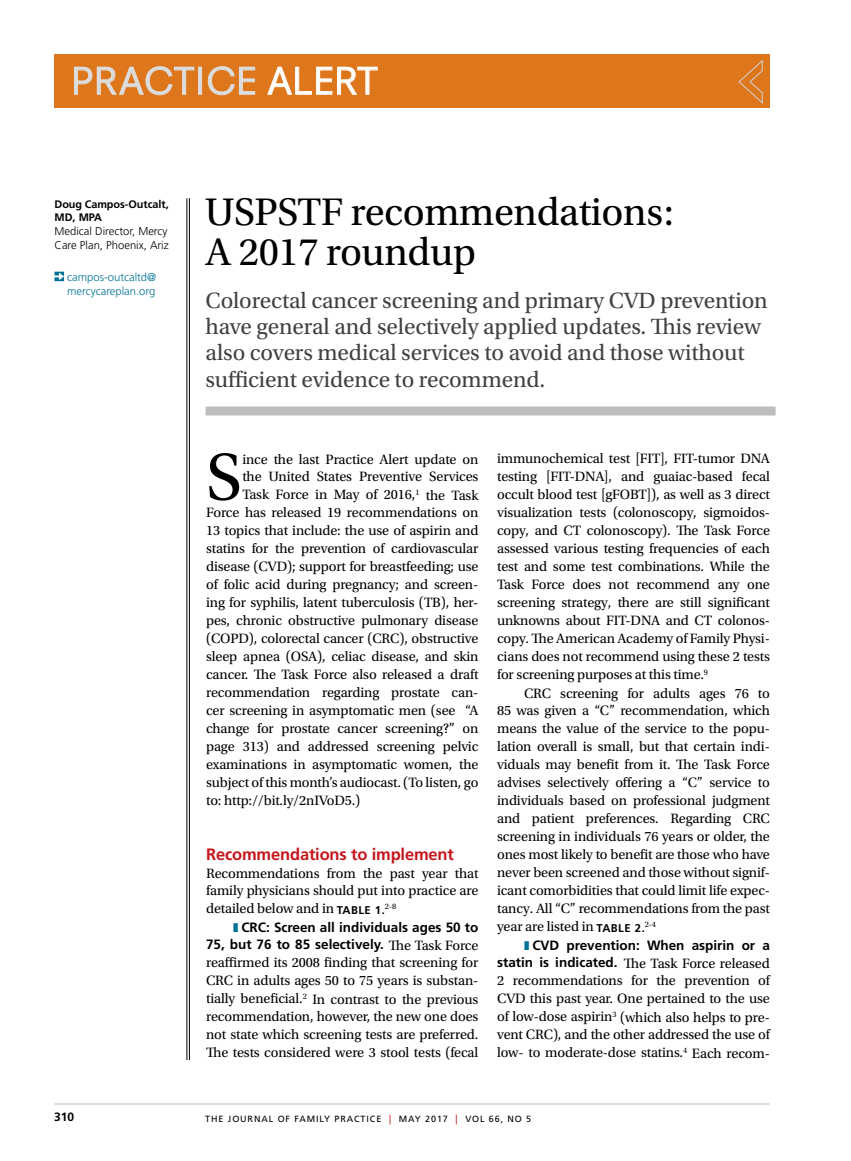
<style>
.page{position:relative;width:851px;height:1161px;background:#fff}
.page>*{position:absolute;margin:0;border:0;box-sizing:border-box;transform-origin:0 0}
.t1{font:69.45px "Utopia Std";color:#000}
.t2{font:40.5px/40.5px "Utopia Std";letter-spacing:-.01em;color:#000}
.t3{font:36px "Neuzeit SLT Std";letter-spacing:.025em;color:#dcddde}
.t4{font:23.25px/26.2px "Utopia Std";letter-spacing:-.005em;color:#414042}
.t5{font:700 16.5px "Frutiger LT Std";letter-spacing:-.01em;color:#c4161c}
.t6{font:14.25px/18px "Utopia Std";letter-spacing:-.01em;color:#000;text-align:justify}
.t7{font:700 13.5px/18px "Frutiger LT Std";color:#000;text-align:right}
.t8{font:700 12px "Frutiger LT Std";color:#000}
.t9{font:300 11.25px/13.5px "Frutiger LT Std";color:#000}
.t10{font:300 11.25px/13.5px "Frutiger LT Std";color:#007296}
.t11{font:700 10.8px/13.5px "Frutiger LT Std";color:#000}
.t12{font:9px "Frutiger LT Std";letter-spacing:.1em;color:#000}
.s1{color:#fff}
.s2{font-family:"Frutiger LT Std";font-weight:700;font-size:11.25px}
.s3{font-family:"Utopia Std";font-weight:400;font-size:14.25px}
.s4{font-family:"Frutiger LT Std";font-weight:700;font-size:13.5px}
.s5{font-size:9.9px;color:#c4161c}
</style>
<div class="page">
<div style="left:54px;top:54px;width:716px;height:54px;background:#de761c"></div>
<svg style="left:738px;top:60px;width:25px;height:44px"></svg>
<hr style="left:54px;top:1104px;width:716px;height:1px;background:#bcbec0">
<hr style="left:189px;top:198px;width:1px;height:862px;background:#000">
<hr style="left:187px;top:198px;width:1px;height:862px;background:#000">
<svg style="left:54px;top:272px;width:10px;height:9px"></svg>
<div style="left:205px;top:407px;width:570px;height:9px;background:#bcbec0"></div>
<svg style="left:74px;top:66px;width:120px;height:29px"></svg>
<div style="left:198px;top:67px;width:4px;height:27px;border:1px solid #dcddde"></div>
<svg style="left:208px;top:66px;width:47px;height:29px"></svg>
<svg style="left:267px;top:67px;width:110px;height:28px"></svg>
<h3 class="t3" style="left:71px;top:59px;width:307px">PRACTICE <span class="s1">ALERT</span></h3>
<p class="t11" style="left:54px;top:197px;width:116px">Doug Campos-Outcalt,<br>MD, MPA</p>
<p class="t9" style="left:54px;top:225px;width:116px">Medical Director, Mercy<br>Care Plan, Phoenix, Ariz</p>
<p class="t10" style="left:67px;top:271px;width:90px">campos-outcaltd@ mercycareplan.org</p>
<h2 class="t2" style="left:205px;top:192px;width:470px">USPSTF recommendations:<br>A 2017 roundup</h2>
<h3 class="t4" style="left:205px;top:288px;width:563px">Colorectal cancer screening and primary CVD prevention have general and selectively applied updates. This review also covers medical services to avoid and those without sufficient evidence to recommend.</h3>
<h1 class="t1" style="left:206px;top:439px;width:37px">S</h1>
<p class="t6" style="left:242px;top:450px;width:237px">ince the last Practice Alert update on</p>
<p class="t6" style="left:242px;top:468px;width:237px">the United States Preventive Services</p>
<p class="t6" style="left:242px;top:486px;width:237px">Task Force in May of 2016,<sup>1</sup> the Task</p>
<p class="t6" style="left:206px;top:504px;width:274px">Force has released 19 recommendations on</p>
<p class="t6" style="left:206px;top:522px;width:274px">13 topics that include: the use of aspirin and</p>
<p class="t6" style="left:206px;top:540px;width:274px">statins for the prevention of cardiovascular</p>
<p class="t6" style="left:206px;top:558px;width:274px">disease (CVD); support for breastfeeding; use</p>
<p class="t6" style="left:206px;top:576px;width:274px">of folic acid during pregnancy; and screen-</p>
<p class="t6" style="left:206px;top:594px;width:274px">ing for syphilis, latent tuberculosis (TB), her-</p>
<p class="t6" style="left:206px;top:612px;width:274px">pes, chronic obstructive pulmonary disease</p>
<p class="t6" style="left:206px;top:630px;width:274px">(COPD), colorectal cancer (CRC), obstructive</p>
<p class="t6" style="left:206px;top:648px;width:274px">sleep apnea (OSA), celiac disease, and skin</p>
<p class="t6" style="left:206px;top:666px;width:274px">cancer. The Task Force also released a draft</p>
<p class="t6" style="left:206px;top:684px;width:274px">recommendation regarding prostate can-</p>
<p class="t6" style="left:206px;top:702px;width:274px">cer screening in asymptomatic men (see “A</p>
<p class="t6" style="left:206px;top:720px;width:274px">change for prostate cancer screening?” on</p>
<p class="t6" style="left:206px;top:738px;width:274px">page 313) and addressed screening pelvic</p>
<p class="t6" style="left:206px;top:756px;width:274px">examinations in asymptomatic women, the</p>
<p class="t6" style="left:206px;top:774px;width:274px">subject of this month’s audiocast. (To listen, go</p>
<p class="t6" style="left:206px;top:792px;width:156px">to: http://bit.ly/2nIVoD5.)</p>
<p class="t5" style="left:206px;top:844px;width:249px">Recommendations to implement</p>
<p class="t6" style="left:206px;top:864px;width:274px">Recommendations from the past year that family physicians should put into practice are detailed below and in <span class="s2">TABLE 1</span>.<sup>2-8</sup></p>
<p class="t7" style="left:206px;top:918px;width:274px">CRC: Screen all individuals ages 50 to<br>75, but 76 to 85 selectively. <span class="s3">The Task Force</span></p>
<p class="t6" style="left:206px;top:954px;width:274px">reaffirmed its 2008 finding that screening for CRC in adults ages 50 to 75 years is substan&shy;tially beneficial.<sup>2</sup> In contrast to the previous recommendation, however, the new one does not state which screening tests are preferred.<br>The tests considered were 3 stool tests (fecal</p>
<p class="t6" style="left:497px;top:450px;width:274px">immunochemical test [FIT], FIT-tumor DNA testing [FIT-DNA], and guaiac-based fecal occult blood test [gFOBT]), as well as 3 direct visualization tests (colonoscopy, sigmoidos&shy;copy, and CT colonoscopy). The Task Force assessed various testing frequencies of each test and some test combinations. While the Task Force does not recommend any one screening strategy, there are still significant unknowns about FIT-DNA and CT colonos&shy;copy. The American Academy of Family Physi&shy;cians does not recommend using these 2 tests for screening purposes at this time.<sup>9</sup></p>
<p class="t6" style="left:497px;top:684px;width:274px;text-indent:27px">CRC screening for adults ages 76 to 85 was given a “C” recommendation, which means the value of the service to the popu&shy;lation overall is small, but that certain indi&shy;viduals may benefit from it. The Task Force advises selectively offering a “C” service to individuals based on professional judgment and patient preferences. Regarding CRC screening in individuals 76 years or older, the ones most likely to benefit are those who have never been screened and those without signif&shy;icant comorbidities that could limit life expec&shy;tancy. All “C” recommendations from the past year are listed in <span class="s2">TABLE 2</span>.<sup>2-4</sup></p>
<p class="t7" style="left:532px;top:936px;width:239px">CVD prevention: When aspirin or a</p>
<p class="t6" style="left:497px;top:954px;width:274px"><span class="s4">statin is indicated.</span> The Task Force released 2 recommendations for the prevention of CVD this past year. One pertained to the use of low-dose aspirin<sup>3</sup> (which also helps to pre&shy;vent CRC), and the other addressed the use of low- to moderate-dose statins.<sup>4</sup> Each recom-</p>
<p class="t8" style="left:54px;top:1110px;width:22px">310</p>
<p class="t12" style="left:205px;top:1113px;width:327px">THE JOURNAL OF FAMILY PRACTICE <span class="s5">|</span> MAY 2017 <span class="s5">|</span> VOL 66, NO 5</p>
</div>
